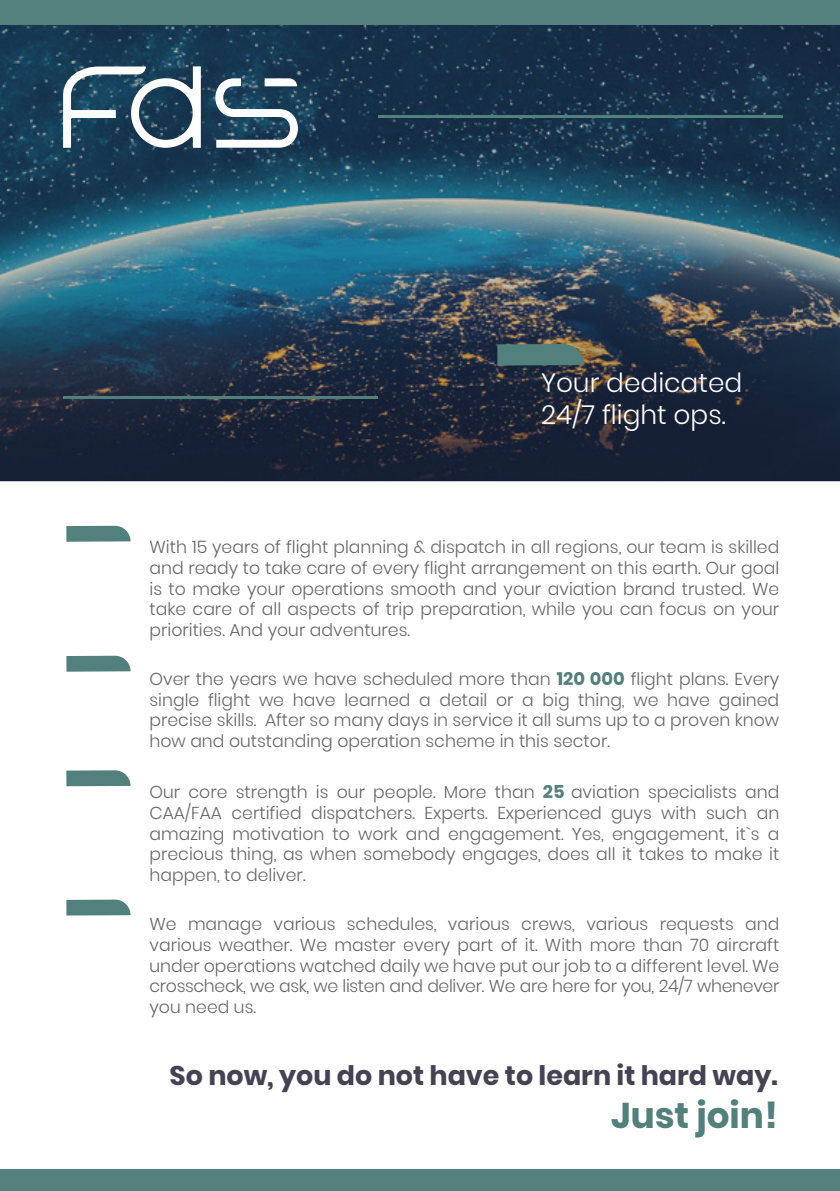
<style>
.page{position:relative;width:840px;height:1191px;background:#fff}
.page>*{position:absolute;margin:0;border:0;box-sizing:border-box;transform-origin:0 0}
.t1{font:700 35.6px "Poppins";color:#52807d}
.t2{font:700 26.8px "Poppins";color:#454254}
.t3{font:300 26.4px/31.6px "Poppins";color:#fff}
.t4{font:300 17.2px/20.6px "Poppins";color:#666767;text-align:justify}
.s1{font-weight:700;font-size:18px;color:#52807d}
</style>
<div class="page">
<svg style="left:0;top:25px;width:839px;height:456px;background:#254257"></svg>
<svg style="left:63px;top:66px;width:138px;height:82px"></svg>
<svg style="left:215px;top:78px;width:83px;height:70px"></svg>
<svg style="left:66px;top:526px;width:64px;height:16px"></svg>
<svg style="left:497px;top:344px;width:87px;height:21px;background:#557f79"></svg>
<svg style="left:66px;top:655px;width:64px;height:16px"></svg>
<svg style="left:66px;top:770px;width:64px;height:16px"></svg>
<svg style="left:66px;top:899px;width:64px;height:16px"></svg>
<div style="left:0;top:0;width:839px;height:25px;background:#52807d"></div>
<div style="left:0;top:1169px;width:839px;height:22px;background:#52807d"></div>
<hr style="left:64px;top:397px;width:314px;height:2px;background:#52807d">
<hr style="left:378px;top:115px;width:404px;height:2px;background:#52807d">
<h3 class="t3" style="left:541px;top:367px;width:202px">Your dedicated<br>24/7 flight ops.</h3>
<p class="t4" style="left:149px;top:537px;width:631px">With 15 years of flight planning &amp; dispatch in all regions, our team is skilled and ready to take care of every flight arrangement on this earth. Our goal is to make your operations smooth and your aviation brand trusted. We take care of all aspects of trip preparation, while you can focus on your priorities. And your adventures.</p>
<p class="t4" style="left:149px;top:669px;width:631px">Over the years we have scheduled more than <span class="s1">120 000</span> flight plans. Every single flight we have learned a detail or a big thing, we have gained precise skills. After so many days in service it all sums up to a proven know how and outstanding operation scheme in this sector.</p>
<p class="t4" style="left:149px;top:782px;width:631px">Our core strength is our people. More than <span class="s1">25</span> aviation specialists and CAA/FAA certified dispatchers. Experts. Experienced guys with such an amazing motivation to work and engagement. Yes, engagement, it`s a precious thing, as when somebody engages, does all it takes to make it happen, to deliver.</p>
<p class="t4" style="left:149px;top:914px;width:631px">We manage various schedules, various crews, various requests and various weather. We master every part of it. With more than 70 aircraft under operations watched daily we have put our job to a different level. We crosscheck, we ask, we listen and deliver. We are here for you, 24/7 whenever you need us.</p>
<h2 class="t2" style="left:169px;top:1060px;width:609px">So now, you do not have to learn it hard way.</h2>
<h1 class="t1" style="left:610px;top:1095px;width:168px">Just join!</h1>
</div>
